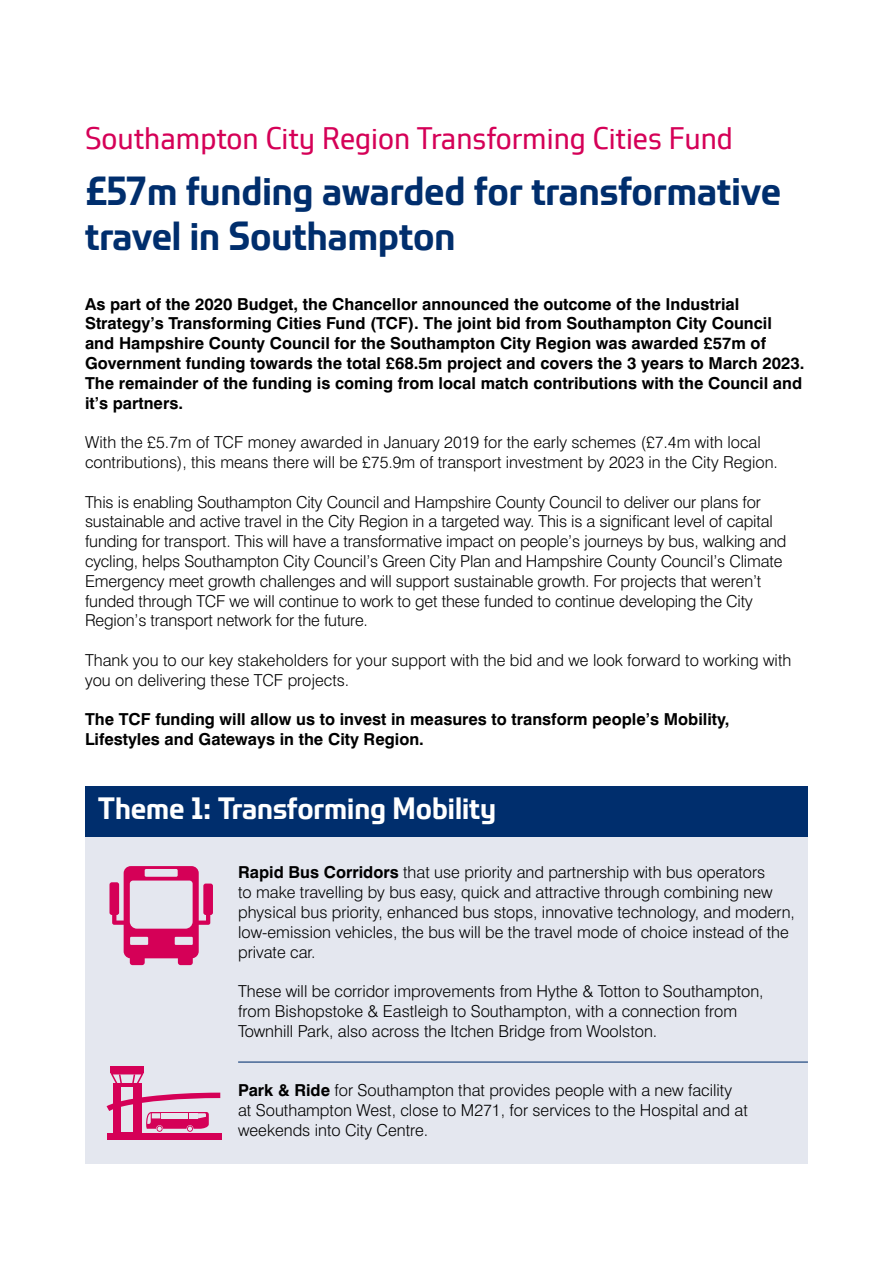
<style>
.page{position:relative;width:893px;height:1263px;background:#fff}
.page>*{position:absolute;margin:0;border:0;box-sizing:border-box;transform-origin:0 0}
.t1{font:700 37.5px/45px "Southampton Display";color:#002e6d}
.t2{font:28.5px "Southampton";color:#d50057}
.t3{font:700 28.5px "Southampton Display";color:#fff}
.t4{font:300 16.5px/19.8px "Swiss 721 BT";color:#000}
.t5{font:700 16.5px/19.8px "Swiss 721 BT";color:#000}
.s1{font-weight:700}
</style>
<div class="page">
<div style="left:85px;top:787px;width:723px;height:51px;background:#002e6d"></div>
<div style="left:85px;top:838px;width:723px;height:326px;background:#e4e7ef"></div>
<hr style="left:238px;top:1061px;width:570px;height:1px;background:#002e6d">
<svg style="left:109px;top:866px;width:104px;height:99px"></svg>
<div style="left:110px;top:1067px;width:34px;height:6px;background:#d50057"></div>
<svg style="left:110px;top:1073px;width:34px;height:11px"></svg>
<div style="left:113px;top:1083px;width:28px;height:50px;background:#d50057"></div>
<div style="left:121px;top:1087px;width:12px;height:45px;background:#e4e7ef"></div>
<div style="left:107px;top:1133px;width:114px;height:7px;background:#d50057"></div>
<svg style="left:107px;top:1092px;width:113px;height:41px"></svg>
<h2 class="t2" style="left:85px;top:121px;width:649px">Southampton City Region Transforming Cities Fund</h2>
<h1 class="t1" style="left:85px;top:167px;width:698px">£57m funding awarded for transformative travel in Southampton</h1>
<p class="t5" style="left:85px;top:294px;width:721px">As part of the 2020 Budget, the Chancellor announced the outcome of the Industrial Strategy’s Transforming Cities Fund (TCF). The joint bid from Southampton City Council and Hampshire County Council for the Southampton City Region was awarded £57m of Government funding towards the total £68.5m project and covers the 3 years to March 2023.<br>The remainder of the funding is coming from local match contributions with the Council and it’s partners.</p>
<p class="t4" style="left:85px;top:432px;width:694px">With the £5.7m of TCF money awarded in January 2019 for the early schemes (£7.4m with local contributions), this means there will be £75.9m of transport investment by 2023 in the City Region.</p>
<p class="t4" style="left:85px;top:492px;width:703px">This is enabling Southampton City Council and Hampshire County Council to deliver our plans for sustainable and active travel in the City Region in a targeted way. This is a significant level of capital funding for transport. This will have a transformative impact on people’s journeys by bus, walking and cycling, helps Southampton City Council’s Green City Plan and Hampshire County Council’s Climate Emergency meet growth challenges and will support sustainable growth. For projects that weren’t funded through TCF we will continue to work to get these funded to continue developing the City Region’s transport network for the future.</p>
<p class="t4" style="left:85px;top:650px;width:708px">Thank you to our key stakeholders for your support with the bid and we look forward to working with you on delivering these TCF projects.</p>
<p class="t5" style="left:85px;top:709px;width:646px">The TCF funding will allow us to invest in measures to transform people’s Mobility,<br>Lifestyles and Gateways in the City Region.</p>
<h2 class="t3" style="left:98px;top:790px;width:400px">Theme 1: Transforming Mobility</h2>
<p class="t4" style="left:238px;top:862px;width:558px"><span class="s1">Rapid Bus Corridors</span> that use priority and partnership with bus operators<br>to make travelling by bus easy, quick and attractive through combining new physical bus priority, enhanced bus stops, innovative technology, and modern, low-emission vehicles, the bus will be the travel mode of choice instead of the private car.</p>
<p class="t4" style="left:238px;top:981px;width:527px">These will be corridor improvements from Hythe &amp; Totton to Southampton, from Bishopstoke &amp; Eastleigh to Southampton, with a connection from<br>Townhill Park, also across the Itchen Bridge from Woolston.</p>
<p class="t4" style="left:238px;top:1080px;width:511px"><span class="s1">Park &amp; Ride</span> for Southampton that provides people with a new facility at Southampton West, close to M271, for services to the Hospital and at weekends into City Centre.</p>
</div>
